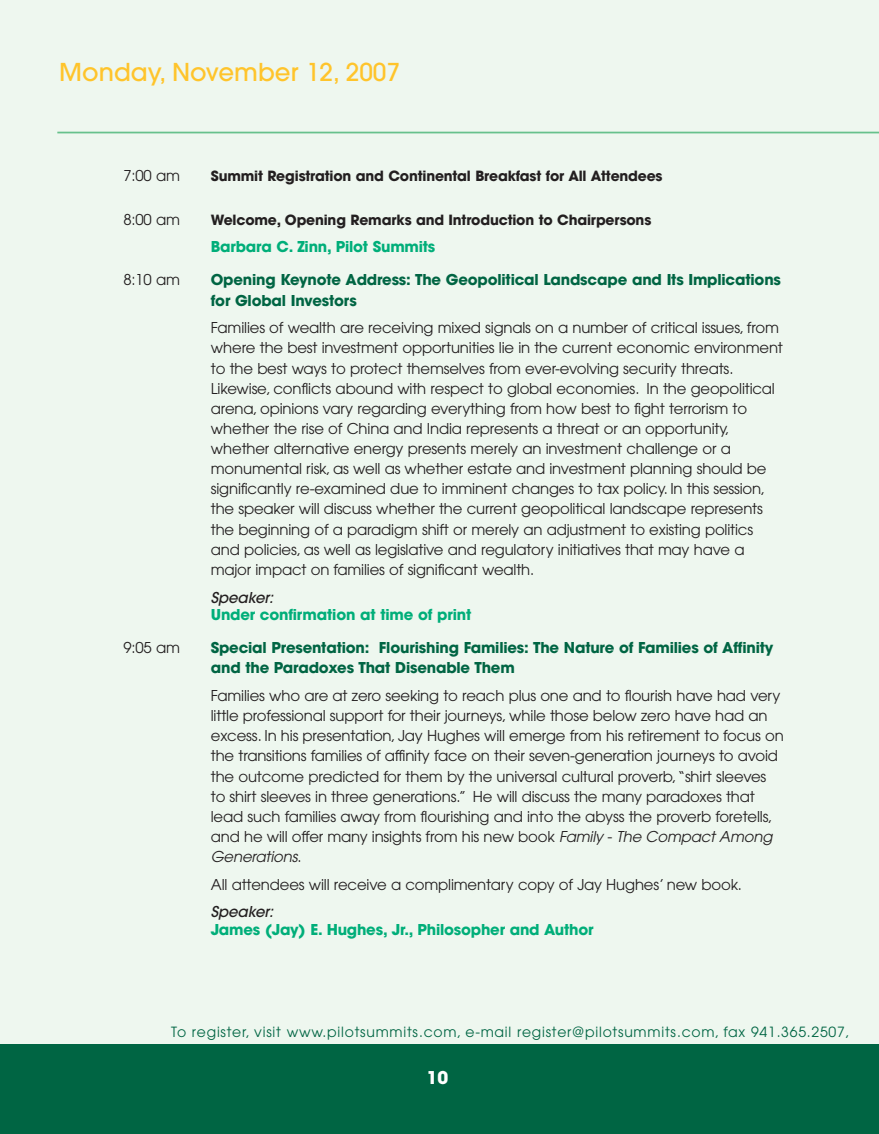
<style>
.page{position:relative;width:879px;height:1134px;background:#fff}
.page>*{position:absolute;margin:0;border:0;box-sizing:border-box;transform-origin:0 0}
.t1{font:500 24.5px "Avant Garde";color:#ffc42b}
.t2{font:700 17.5px "Avant Garde";color:#fff}
.t3{font:14.88px/20.1px "Avant Garde";letter-spacing:-.01em;color:#231f20}
.t4{font:700 14.88px/20.1px "Avant Garde";letter-spacing:-.015em;color:#006543}
.t5{font:700 14.88px "Avant Garde";letter-spacing:-.015em;color:#00ae79}
.t6{font:italic 500 14.88px "Avant Garde";color:#231f20}
.t7{font:700 14px "Avant Garde";letter-spacing:-.015em;color:#231f20}
.t8{font:14px "Avant Garde";letter-spacing:.055em;color:#006543}
.s1{font-style:italic}
</style>
<div class="page">
<div style="left:0;top:0;width:878px;height:1069px;background:#eef7ef"></div>
<div style="left:0;top:1045px;width:878px;height:89px;background:#006543"></div>
<hr style="left:57px;top:132px;width:821px;height:1px;background:#67c18c">
<h1 class="t1" style="left:59px;top:57px;width:342px">Monday, November 12, 2007</h1>
<p class="t3" style="left:123px;top:166px;width:58px">7:00 am</p>
<p class="t7" style="left:211px;top:167px;width:453px">Summit Registration and Continental Breakfast for All Attendees</p>
<p class="t3" style="left:123px;top:209px;width:58px">8:00 am</p>
<p class="t7" style="left:211px;top:210px;width:442px">Welcome, Opening Remarks and Introduction to Chairpersons</p>
<p class="t5" style="left:211px;top:237px;width:226px">Barbara C. Zinn, Pilot Summits</p>
<p class="t3" style="left:123px;top:270px;width:58px">8:10 am</p>
<p class="t4" style="left:211px;top:270px;width:571px">Opening Keynote Address: The Geopolitical Landscape and Its Implications for Global Investors</p>
<p class="t3" style="left:211px;top:318px;width:573px">Families of wealth are receiving mixed signals on a number of critical issues, from where the best investment opportunities lie in the current economic environment to the best ways to protect themselves from ever-evolving security threats.<br>Likewise, conflicts abound with respect to global economies. In the geopolitical arena, opinions vary regarding everything from how best to fight terrorism to whether the rise of China and India represents a threat or an opportunity, whether alternative energy presents merely an investment challenge or a monumental risk, as well as whether estate and investment planning should be significantly re-examined due to imminent changes to tax policy. In this session, the speaker will discuss whether the current geopolitical landscape represents the beginning of a paradigm shift or merely an adjustment to existing politics and policies, as well as legislative and regulatory initiatives that may have a major impact on families of significant wealth.</p>
<p class="t6" style="left:211px;top:588px;width:67px">Speaker:</p>
<p class="t5" style="left:211px;top:605px;width:262px">Under confirmation at time of print</p>
<p class="t3" style="left:123px;top:638px;width:58px">9:05 am</p>
<p class="t4" style="left:211px;top:638px;width:564px">Special Presentation: Flourishing Families: The Nature of Families of Affinity and the Paradoxes That Disenable Them</p>
<p class="t3" style="left:211px;top:686px;width:574px">Families who are at zero seeking to reach plus one and to flourish have had very little professional support for their journeys, while those below zero have had an excess. In his presentation, Jay Hughes will emerge from his retirement to focus on the transitions families of affinity face on their seven-generation journeys to avoid the outcome predicted for them by the universal cultural proverb,“shirt sleeves to shirt sleeves in three generations.” He will discuss the many paradoxes that lead such families away from flourishing and into the abyss the proverb foretells, and he will offer many insights from his new book <span class="s1">Family</span>- <span class="s1">TheCompactAmong Generations</span>.</p>
<p class="t3" style="left:211px;top:874px;width:533px">All attendees will receive a complimentary copy of Jay Hughes’ new book.</p>
<p class="t6" style="left:211px;top:903px;width:67px">Speaker:</p>
<p class="t5" style="left:211px;top:920px;width:384px">James (Jay) E. Hughes, Jr., Philosopher and Author</p>
<p class="t8" style="left:171px;top:1023px;width:680px">To register, visit www.pilotsummits.com, e-mail register@pilotsummits.com, fax 941.365.2507,</p>
<p class="t2" style="left:426px;top:1066px;width:23px">10</p>
</div>
